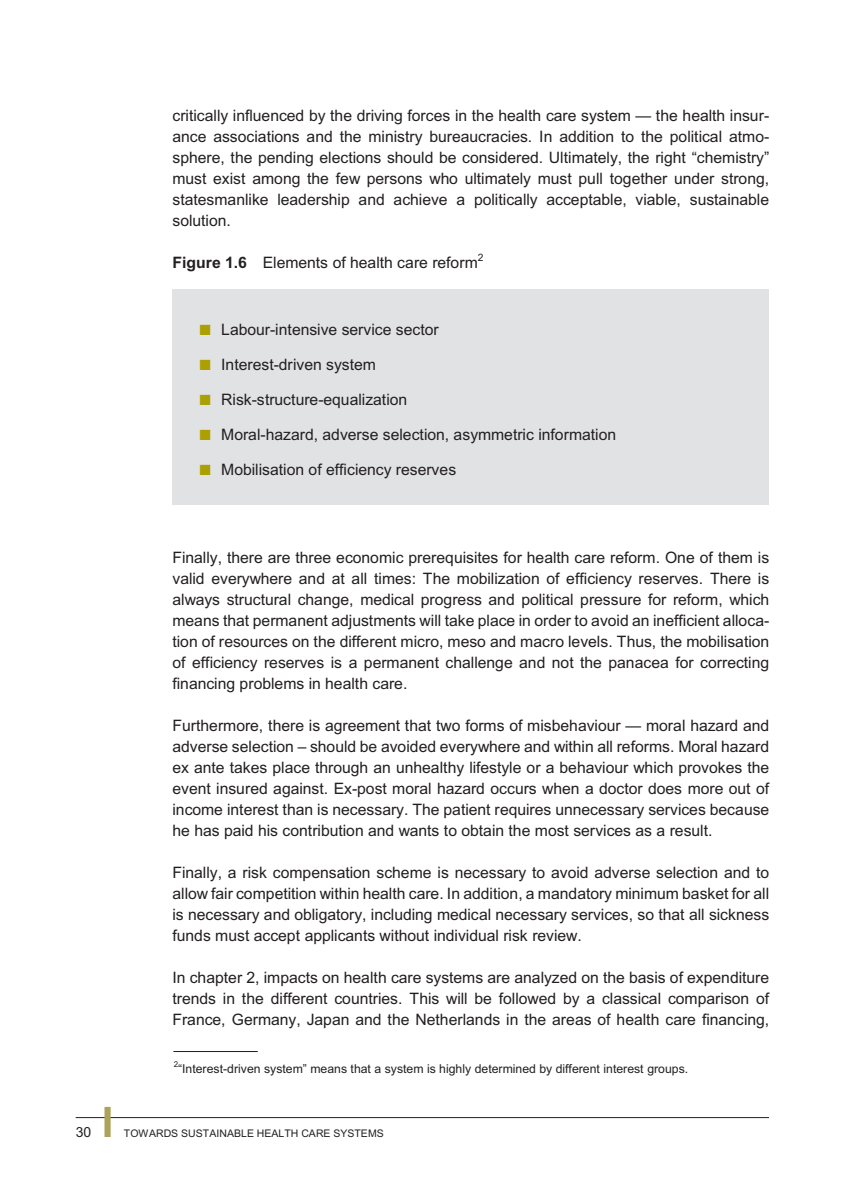
<style>
.page{position:relative;width:844px;height:1192px;background:#fff}
.page>*{position:absolute;margin:0;border:0;box-sizing:border-box;transform-origin:0 0}
.t1{font:700 42px "Arial";color:#aba359}
.t2{font:15.75px/21px "Arial";letter-spacing:-.005em;color:#231f20;text-align:justify}
.t3{font:14px "Arial";color:#231f20}
.t4{font:12.25px "Arial";color:#231f20}
.t5{font:10.5px "Arial";letter-spacing:.005em;color:#231f20}
.t6{font:10.15px "Arial";color:#231f20}
.t7{font:7.88px "Arial";color:#231f20}
.s1{font-weight:700}
</style>
<div class="page">
<hr style="left:76px;top:1117px;width:693px;height:1px;background:#231f20">
<div style="left:172px;top:289px;width:596px;height:216px;background:#e1e2e4"></div>
<hr style="left:173px;top:1051px;width:85px;height:1px;background:#231f20">
<p class="t2" style="left:172px;top:107px;width:598px">crit i cally influ enced by the driving forces in the health care system — the health insur&shy;ance asso ci a tions and the ministry bureau cra cies. In addi tion to the polit ical atmo - sphere, the pending elec tions should be consid ered. Ulti mately, the right “chem istry” must exist among the few persons who ulti mately must pull together under strong, states man like lead er ship and achieve a politi cally accept able, viable, sustainable solution.</p>
<p class="t2" style="left:172px;top:254px;width:307px"><span class="s1">Figure 1.6</span> Elements of health care reform</p>
<p class="t6" style="left:478px;top:254px;width:7px">2</p>
<p class="t2" style="left:221px;top:321px;width:219px">Labour-inten sive service sector</p>
<p class="t2" style="left:221px;top:356px;width:156px">Interest-driven system</p>
<p class="t2" style="left:221px;top:391px;width:187px">Risk-struc ture-equal iza tion</p>
<p class="t2" style="left:221px;top:426px;width:396px">Moral-hazard, adverse selec tion, asym metric infor ma tion</p>
<p class="t2" style="left:221px;top:461px;width:236px">Mobi li sa tion of effi ciency reserves</p>
<p class="t3" style="left:76px;top:1127px;width:17px">30</p>
<h1 class="t1" style="left:102px;top:1107px;width:13px">I</h1>
<p class="t2" style="left:172px;top:548px;width:598px">Finally, there are three economic prereq ui sites for health care reform. One of them is valid every where and at all times: The mobi li za tion of effi ciency reserves. There is always struc tural change, medical prog ress and political pres sure for reform, which means that perma nent adjustments will take place in order to avoid an inef fi cient allo ca - tion of resources on the different micro, meso and macro levels. Thus, the mobi li sa tion of effi ciency reserves is a perma nent chal lenge and not the panacea for correcting financing prob lems in health care.</p>
<p class="t2" style="left:172px;top:716px;width:598px">Further more, there is agree ment that two forms of misbe hav iour — moral hazard and adverse selec tion – should be avoided every where and within all reforms. Moral hazard ex ante takes place through an unhealthy life style or a behav iour which provokes the event insured against. Ex-post moral hazard occurs when a doctor does more out of income interest than is neces sary. The patient requires unnec es sary services because he has paid his contri bu tion and wants to obtain the most services as a result.</p>
<p class="t2" style="left:172px;top:863px;width:598px">Finally, a risk compen sa tion scheme is neces sary to avoid adverse selec tion and to allow fair compe ti tion within health care. In addi tion, a manda tory minimum basket for all is neces sary and oblig a tory, including medical neces sary services, so that all sick ness funds must accept appli cants without indi vidual risk review.</p>
<p class="t2" style="left:172px;top:968px;width:598px">In chapter 2, impacts on health care systems are analyzed on the basis of expen di ture trends in the different coun tries. This will be followed by a clas sical compar ison of France, Germany, Japan and the Neth er lands in the areas of health care financing,</p>
<p class="t7" style="left:174px;top:1061px;width:6px">2</p>
<p class="t4" style="left:178px;top:1064px;width:511px">“Interest-driven system” means that a system is highly deter mined by different interest groups.</p>
<p class="t5" style="left:124px;top:1130px;width:261px">TOWARDS SUSTAINABLE HEALTH CARE SYSTEMS</p>
</div>
